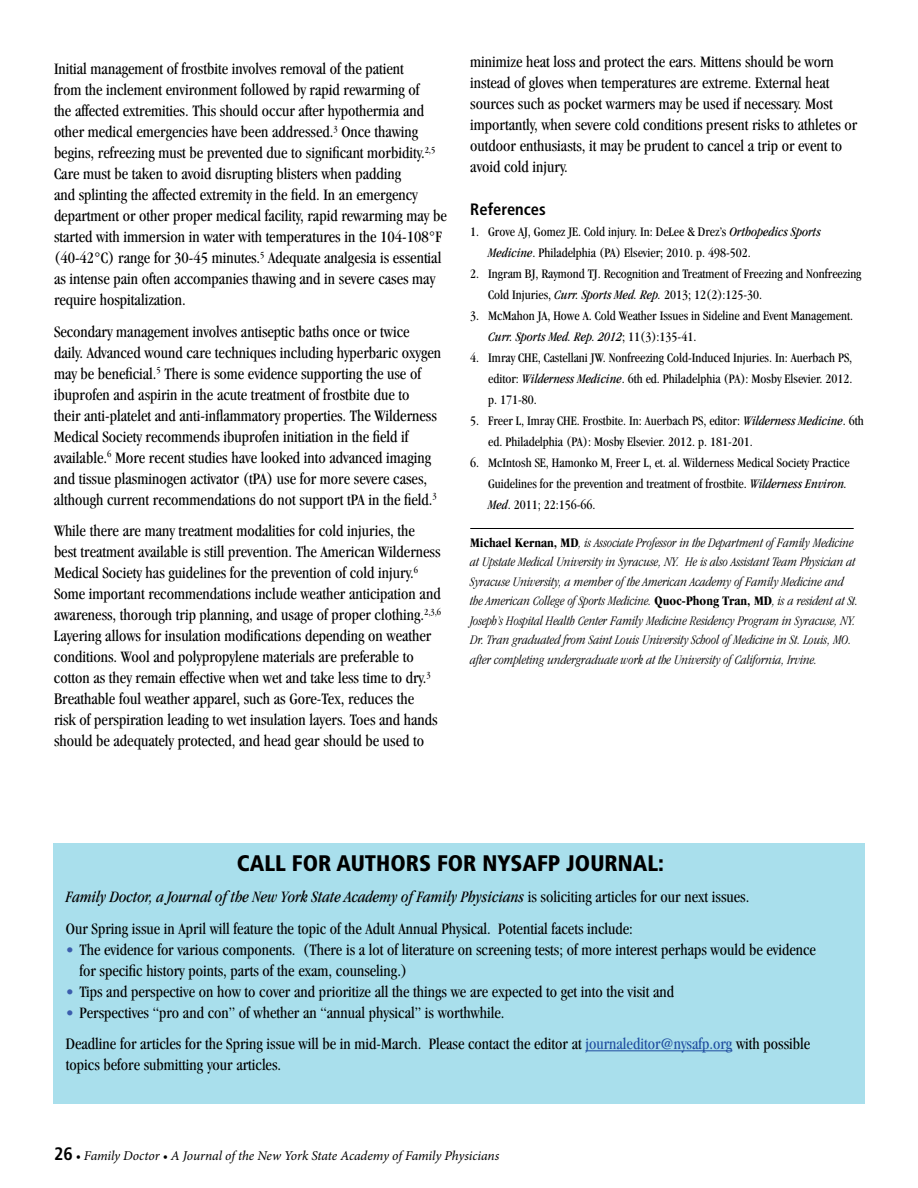
<style>
.page{position:relative;width:918px;height:1188px;background:#fff}
.page>*{position:absolute;margin:0;border:0;box-sizing:border-box;transform-origin:0 0}
.t1{font:900 condensed 22.5px "Frutiger";color:#000}
.t2{font:condensed 16.5px/21px "Garamond";color:#000}
.t3{font:700 condensed 16.5px "Frutiger";color:#000}
.t4{font:condensed 13.5px/21px "Garamond";color:#000}
.t5{font:italic 300 condensed 13.5px/19.5px "Garamond";color:#000}
.t6{font:italic 13.5px "Minion Pro";letter-spacing:-.01em;color:#000}
.s1{font-style:italic}
.s2{font-weight:700;font-style:normal}
.s3{color:#3b5dad}
.s4{color:#204ea0}
.s5{font-family:"Frutiger";font-weight:700;font-style:normal;font-stretch:condensed;font-size:18px}
</style>
<div class="page">
<hr style="left:470px;top:528px;width:384px;height:1px;background:#000">
<div style="left:53px;top:843px;width:812px;height:261px;background:#a9dfec"></div>
<hr style="left:585px;top:1050px;width:147px;height:1px;background:#204ea0">
<p class="t2" style="left:54px;top:58px;width:394px">Initial management of frostbite involves removal of the patient<br>from the inclement environment followed by rapid rewarming of<br>the affected extremities. This should occur after hypothermia and other medical emergencies have been addressed.<sup>3</sup> Once thawing begins, refreezing must be prevented due to significant morbidity.<sup>2,5<br></sup>Care must be taken to avoid disrupting blisters when padding<br>and splinting the affected extremity in the field. In an emergency department or other proper medical facility, rapid rewarming may be started with immersion in water with temperatures in the 104-108°F (40-42°C) range for 30-45 minutes.<sup>5</sup> Adequate analgesia is essential as intense pain often accompanies thawing and in severe cases may require hospitalization.</p>
<p class="t2" style="left:54px;top:321px;width:389px">Secondary management involves antiseptic baths once or twice daily. Advanced wound care techniques including hyperbaric oxygen may be beneficial.<sup>5</sup> There is some evidence supporting the use of ibuprofen and aspirin in the acute treatment of frostbite due to<br>their anti-platelet and anti-inflammatory properties. The Wilderness Medical Society recommends ibuprofen initiation in the field if available.<sup>6</sup> More recent studies have looked into advanced imaging and tissue plasminogen activator (tPA) use for more severe cases, although current recommendations do not support tPA in the field.<sup>3</sup></p>
<p class="t2" style="left:54px;top:520px;width:389px">While there are many treatment modalities for cold injuries, the best treatment available is still prevention. The American Wilderness Medical Society has guidelines for the prevention of cold injury.<sup>6<br></sup>Some important recommendations include weather anticipation and awareness, thorough trip planning, and usage of proper clothing.<sup>2,3,6<br></sup>Layering allows for insulation modifications depending on weather conditions. Wool and polypropylene materials are preferable to cotton as they remain effective when wet and take less time to dry.<sup>3<br></sup>Breathable foul weather apparel, such as Gore-Tex, reduces the<br>risk of perspiration leading to wet insulation layers. Toes and hands should be adequately protected, and head gear should be used to</p>
<p class="t2" style="left:470px;top:51px;width:389px">minimize heat loss and protect the ears. Mittens should be worn instead of gloves when temperatures are extreme. External heat sources such as pocket warmers may be used if necessary. Most importantly, when severe cold conditions present risks to athletes or outdoor enthusiasts, it may be prudent to cancel a trip or event to avoid cold injury.</p>
<p class="t3" style="left:470px;top:200px;width:77px">References</p>
<p class="t4" style="left:488px;top:221px;width:334px;text-indent:-18px">1. Grove AJ, Gomez JE. Cold injury. In: DeLee &amp; Drez’s <span class="s1">Orthopedics Sports<br>Medicine</span>. Philadelphia (PA) Elsevier; 2010. p. 498-502.</p>
<p class="t4" style="left:488px;top:263px;width:375px;text-indent:-18px">2. Ingram BJ, Raymond TJ. Recognition and Treatment of Freezing and Nonfreezing<br>Cold Injuries, <span class="s1">Curr. Sports Med. Rep.</span> 2013; 12(2):125-30.</p>
<p class="t4" style="left:488px;top:305px;width:366px;text-indent:-18px">3. McMahon JA, Howe A. Cold Weather Issues in Sideline and Event Management.<br><span class="s1">Curr. Sports Med. Rep. 2012</span>; 11(3):135-41.</p>
<p class="t4" style="left:488px;top:347px;width:366px;text-align:justify;text-indent:-18px">4. Imray CHE, Castellani JW. Nonfreezing Cold-Induced Injuries. In: Auerbach PS, editor: <span class="s1">Wilderness Medicine</span>. 6th ed. Philadelphia (PA): Mosby Elsevier. 2012. p. 171-80.</p>
<p class="t4" style="left:488px;top:411px;width:377px;text-indent:-18px">5. Freer L, Imray CHE. Frostbite. In: Auerbach PS, editor: <span class="s1">Wilderness Medicine</span>. 6th ed. Philadelphia (PA): Mosby Elsevier. 2012. p. 181-201.</p>
<p class="t4" style="left:488px;top:453px;width:363px;text-indent:-18px">6. McIntosh SE, Hamonko M, Freer L, et. al. Wilderness Medical Society Practice<br>Guidelines for the prevention and treatment of frostbite. <span class="s1">Wilderness Environ.<br>Med</span>. 2011; 22:156-66.</p>
<p class="t5" style="left:470px;top:533px;width:389px"><span class="s2">Michael Kernan, MD</span>, is Associate Professor in the Department of Family Medicine at Upstate Medical University in Syracuse, NY. He is also Assistant Team Physician at Syracuse University, a member of the American Academy of Family Medicine and the American College of Sports Medicine. <span class="s2">Quoc-Phong Tran, MD</span>, is a resident at St.<br>Joseph’s Hospital Health Center Family Medicine Residency Program in Syracuse, NY.<br>Dr. Tran graduated from Saint Louis University School of Medicine in St. Louis, MO. after completing undergraduate work at the University of California, Irvine.</p>
<h1 class="t1" style="left:237px;top:849px;width:429px">CALL FOR AUTHORS FOR NYSAFP JOURNAL:</h1>
<p class="t2" style="left:66px;top:881px;width:685px;line-height:31.5px"><span class="s1">Family Doctor, a Journal of the New York State Academy of Family Physicians</span> is soliciting articles for our next issues.<br>Our Spring issue in April will feature the topic of the Adult Annual Physical. Potential facets include:</p>
<p class="t2" style="left:79px;top:939px;width:738px;text-indent:-13px"><span class="s3">•</span> The evidence for various components. (There is a lot of literature on screening tests; of more interest perhaps would be evidence for specific history points, parts of the exam, counseling.)</p>
<p class="t2" style="left:66px;top:981px;width:610px"><span class="s3">•</span> Tips and perspective on how to cover and prioritize all the things we are expected to get into the visit and</p>
<p class="t2" style="left:66px;top:997px;width:746px;line-height:31.5px"><span class="s3">•</span> Perspectives “pro and con” of whether an “annual physical” is worthwhile.<br>Deadline for articles for the Spring issue will be in mid-March. Please contact the editor at <span class="s4">journaleditor@nysafp.org</span> with possible</p>
<p class="t2" style="left:66px;top:1054px;width:217px">topics before submitting your articles.</p>
<p class="t6" style="left:54px;top:1147px;width:447px"><span class="s5">26</span> • Family Doctor • A Journal of the New York State Academy of Family Physicians</p>
</div>
